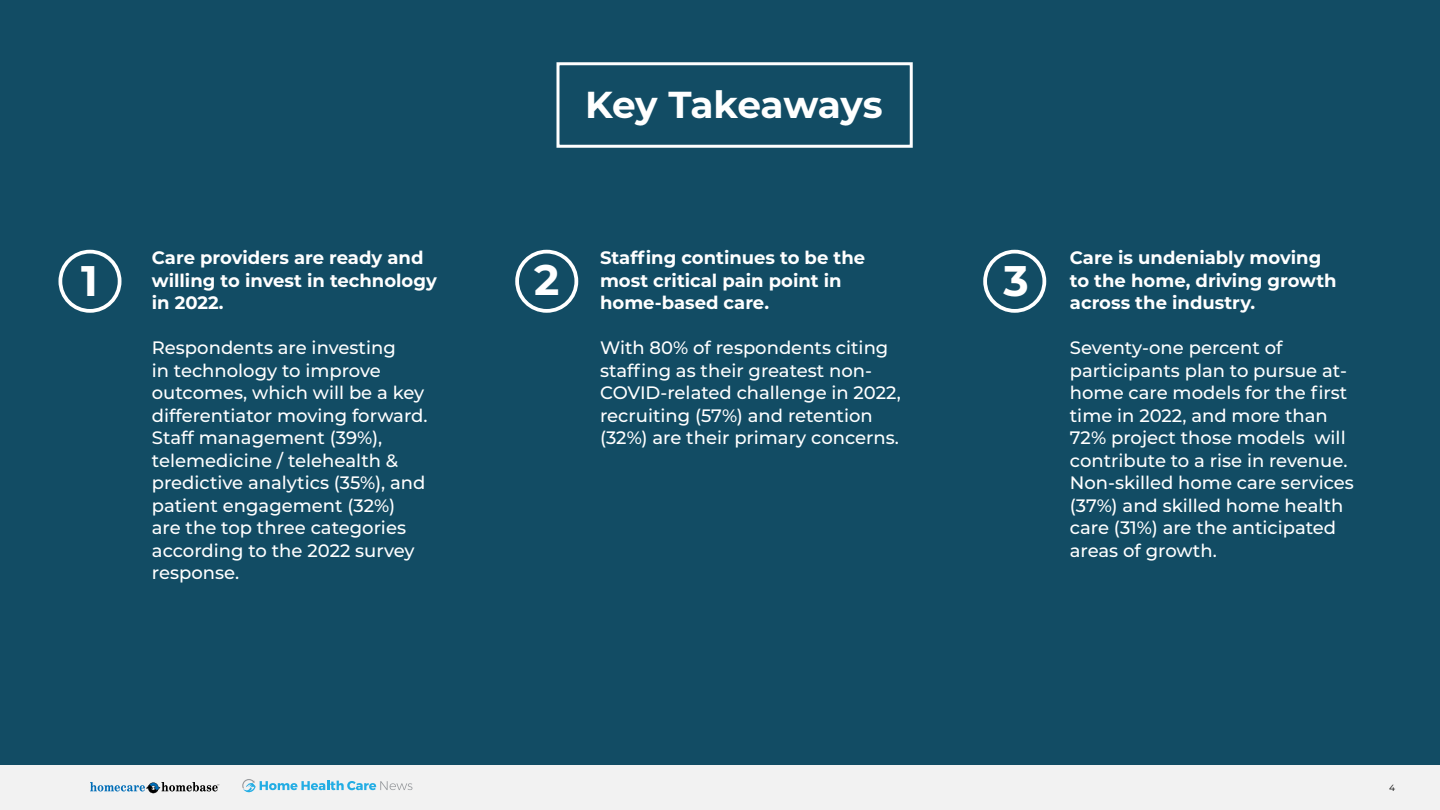
<style>
.page{position:relative;width:1440px;height:810px;background:#fff}
.page>*{position:absolute;margin:0;border:0;box-sizing:border-box;transform-origin:0 0}
.t1{font:700 42.75px "Montserrat";color:#fff}
.t2{font:700 37.5px "Montserrat";letter-spacing:-.01em;color:#fff}
.t3{font:500 18px/22.5px "Montserrat";color:#fff}
.t4{font:700 18px/22.5px "Montserrat";color:#fff}
.t5{font:9px "Montserrat";color:#000}
</style>
<div class="page">
<div style="left:0;top:765px;width:1440px;height:45px;background:#f2f2f2"></div>
<svg style="left:90px;top:782px;width:129px;height:11px"></svg>
<svg style="left:242px;top:779px;width:170px;height:13px"></svg>
<div style="left:0;top:0;width:1440px;height:765px;background:#124c64"></div>
<div style="left:515px;top:250px;width:63px;height:63px;border:4px solid #fff;border-radius:50%"></div>
<div style="left:58px;top:250px;width:64px;height:63px;border:4px solid #fff;border-radius:50%"></div>
<div style="left:983px;top:250px;width:63px;height:63px;border:4px solid #fff;border-radius:50%"></div>
<div style="left:556px;top:62px;width:357px;height:86px;border:3px solid #fff"></div>
<h2 class="t2" style="left:585px;top:78px;width:299px">Key Takeaways</h2>
<p class="t4" style="left:152px;top:246px;width:286px">Care providers are ready and willing to invest in technology in 2022.</p>
<p class="t3" style="left:152px;top:336px;width:277px">Respondents are investing<br>in technology to improve outcomes, which will be a key differentiator moving forward.<br>Staff management (39%), telemedicine / telehealth &amp; predictive analytics (35%), and patient engagement (32%) are the top three categories according to the 2022 survey response.</p>
<p class="t4" style="left:600px;top:246px;width:267px">Staffing continues to be the most critical pain point in home-based care.</p>
<p class="t3" style="left:600px;top:336px;width:302px">With 80% of respondents citing staffing as their greatest non-<br>COVID-related challenge in 2022, recruiting (57%) and retention (32%) are their primary concerns.</p>
<h1 class="t1" style="left:81px;top:250px;width:18px">1</h1>
<h1 class="t1" style="left:534px;top:249px;width:27px">2</h1>
<h1 class="t1" style="left:1004px;top:250px;width:27px">3</h1>
<p class="t4" style="left:1070px;top:246px;width:268px">Care is undeniably moving to the home, driving growth across the industry.</p>
<p class="t3" style="left:1070px;top:336px;width:286px">Seventy-one percent of participants plan to pursue at&shy;home care models for the first time in 2022, and more than<br>72% project those models will contribute to a rise in revenue.<br>Non-skilled home care services (37%) and skilled home health care (31%) are the anticipated areas of growth.</p>
<p class="t5" style="left:1389px;top:781px;width:7px">4</p>
</div>
